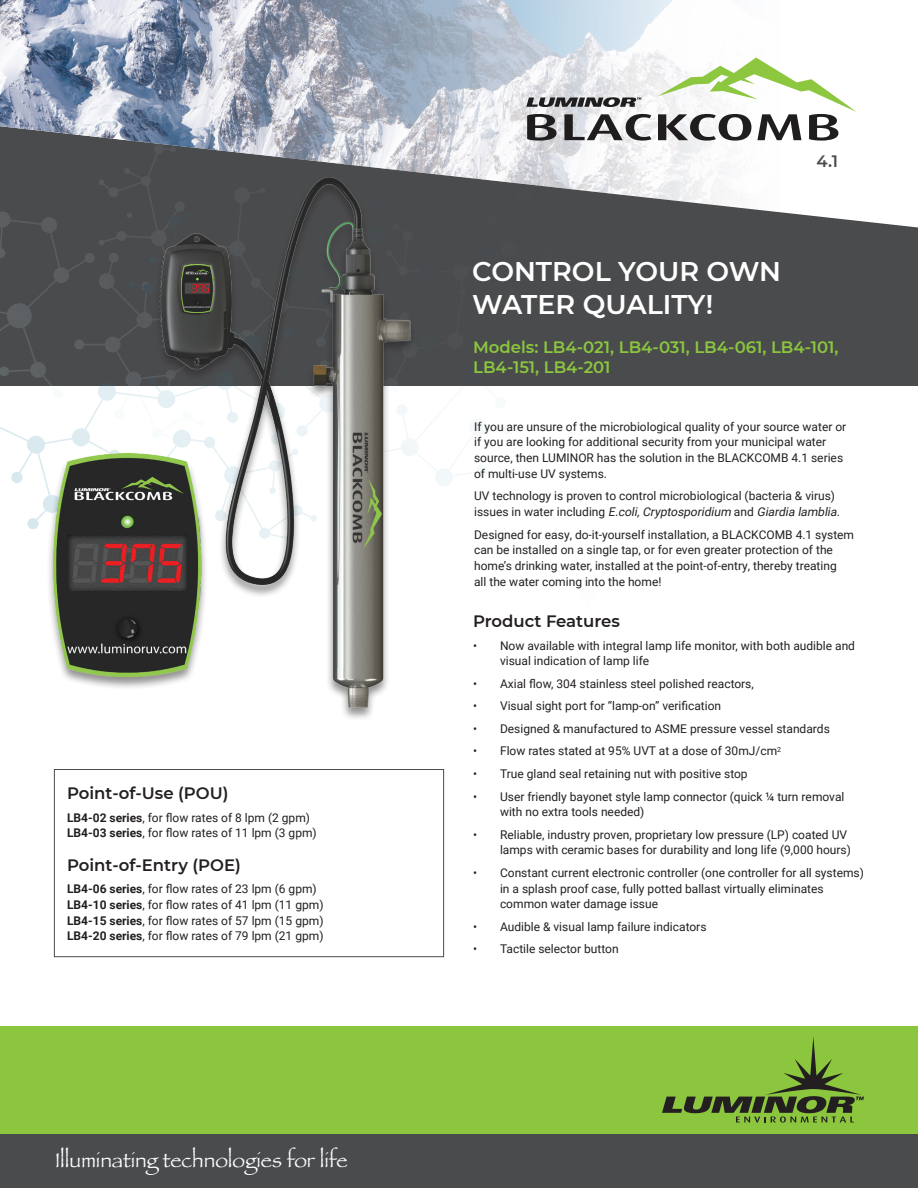
<style>
.page{position:relative;width:918px;height:1188px;background:#fff}
.page>*{position:absolute;margin:0;border:0;box-sizing:border-box;transform-origin:0 0}
.t1{font:500 37.65px "Dax Condensed";letter-spacing:-.005em;color:#201d1e;scale:1.97 1}
.t2{font:600 27px/33px "Montserrat";color:#fff}
.t3{font:21px "Papyrus";color:#fff}
.t4{font:600 16.5px/19.8px "Montserrat";color:#8bc63e}
.t5{font:600 16.5px "Montserrat";color:#231f20}
.t6{font:600 16.5px "Montserrat";color:#4b4c4d}
.t7{font:12px/15.8px "Roboto";color:#231f20}
.s1{font-weight:700}
.s2{font-style:italic}
</style>
<div class="page">
<div style="left:0;top:0;width:918px;height:385px;background:#4a4b4d"></div>
<img style="left:0;top:0;width:918px;height:227px">
<div style="left:0;top:1027px;width:918px;height:161px;background:#8bc63e"></div>
<div style="left:0;top:1135px;width:918px;height:53px;background:#4a4b4d"></div>
<div style="left:154px;top:144px;width:10px;height:10px;background:#535658;border-radius:50%"></div>
<svg style="left:0;top:146px;width:595px;height:384px"></svg>
<svg style="left:662px;top:1037px;width:202px;height:86px"></svg>
<svg style="left:657px;top:58px;width:200px;height:54px;background:#e7f1d8"></svg>
<svg style="left:526px;top:97px;width:116px;height:10px"></svg>
<div style="left:54px;top:769px;width:390px;height:188px;border:1px solid #4a4b4d"></div>
<div style="left:46px;top:452px;width:162px;height:239px;background:#231f20;opacity:.5"></div>
<img style="left:54px;top:454px;width:99px;height:223px">
<div style="left:153px;top:177px;width:264px;height:544px;background:#231f20;opacity:.5"></div>
<img style="left:158px;top:175px;width:257px;height:535px">
<div style="left:180px;top:265px;width:34px;height:50px;background:#231f20;opacity:.5"></div>
<img style="left:181px;top:265px;width:32px;height:48px">
<h3 class="t5" style="left:67px;top:782px;width:163px">Point-of-Use (POU)</h3>
<p class="t7" style="left:67px;top:809px;width:251px"><span class="s1">LB4-02 series</span>, for flow rates of 8 lpm (2 gpm)<br><span class="s1">LB4-03 series</span>, for flow rates of 11 lpm (3 gpm)</p>
<h3 class="t5" style="left:67px;top:853px;width:175px">Point-of-Entry (POE)</h3>
<p class="t7" style="left:67px;top:881px;width:258px"><span class="s1">LB4-06 series</span>, for flow rates of 23 lpm (6 gpm)<br><span class="s1">LB4-10 series</span>, for flow rates of 41 lpm (11 gpm)<br><span class="s1">LB4-15 series</span>, for flow rates of 57 lpm (15 gpm)<br><span class="s1">LB4-20 series</span>, for flow rates of 79 lpm (21 gpm)</p>
<h3 class="t3" style="left:55px;top:1147px;width:294px">Illuminating technologies for life</h3>
<h1 class="t1" style="left:522px;top:106px;width:163px">BLACKCOMB</h1>
<h2 class="t2" style="left:472px;top:253px;width:310px">CONTROL YOUR OWN<br>WATER QUALITY!</h2>
<h3 class="t6" style="left:816px;top:150px;width:23px">4.1</h3>
<h3 class="t4" style="left:473px;top:337px;width:367px">Models: LB4-021, LB4-031, LB4-061, LB4-101,<br>LB4-151, LB4-201</h3>
<p class="t7" style="left:474px;top:418px;width:374px">If you are unsure of the microbiological quality of your source water or if you are looking for additional security from your municipal water source, then LUMINOR has the solution in the BLACKCOMB 4.1 series of multi-use UV systems.</p>
<p class="t7" style="left:474px;top:488px;width:367px">UV technology is proven to control microbiological (bacteria &amp; virus) i s s u e s i n w a t e r i n c l u d i n g <span class="s2">E.coli,Cryptosporidium</span> a n d <span class="s2">Giardia lamblia</span>.</p>
<p class="t7" style="left:474px;top:526px;width:382px">Designed for easy, do-it-yourself installation, a BLACKCOMB 4.1 system can be installed on a single tap, or for even greater protection of the home’s drinking water, installed at the point-of-entry, thereby treating<br>all the water coming into the home!</p>
<h3 class="t5" style="left:473px;top:610px;width:149px">Product Features</h3>
<p class="t7" style="left:500px;top:637px;width:357px;text-indent:-27px">• Now available with integral lamp life monitor, with both audible and visual indication of lamp life</p>
<p class="t7" style="left:473px;top:675px;width:282px">• Axial flow, 304 stainless steel polished reactors,</p>
<p class="t7" style="left:473px;top:698px;width:250px">• Visual sight port for “lamp-on” verification</p>
<p class="t7" style="left:473px;top:720px;width:358px">• Designed &amp; manufactured to ASME pressure vessel standards</p>
<p class="t7" style="left:473px;top:743px;width:310px">• Flow rates stated at 95% UVT at a dose of 30mJ/cm<sup>2</sup></p>
<p class="t7" style="left:473px;top:765px;width:276px">• True gland seal retaining nut with positive stop</p>
<p class="t7" style="left:500px;top:788px;width:346px;text-indent:-27px">• User friendly bayonet style lamp connector (quick ¼ turn removal with no extra tools needed)</p>
<p class="t7" style="left:500px;top:826px;width:352px;text-indent:-27px">• Reliable, industry proven, proprietary low pressure (LP) coated UV lamps with ceramic bases for durability and long life (9,000 hours)</p>
<p class="t7" style="left:500px;top:864px;width:365px;text-indent:-27px">• Constant current electronic controller (one controller for all systems) in a splash proof case, fully potted ballast virtually eliminates common water damage issue</p>
<p class="t7" style="left:473px;top:918px;width:235px">• Audible &amp; visual lamp failure indicators</p>
<p class="t7" style="left:473px;top:941px;width:147px">• Tactile selector button</p>
</div>
